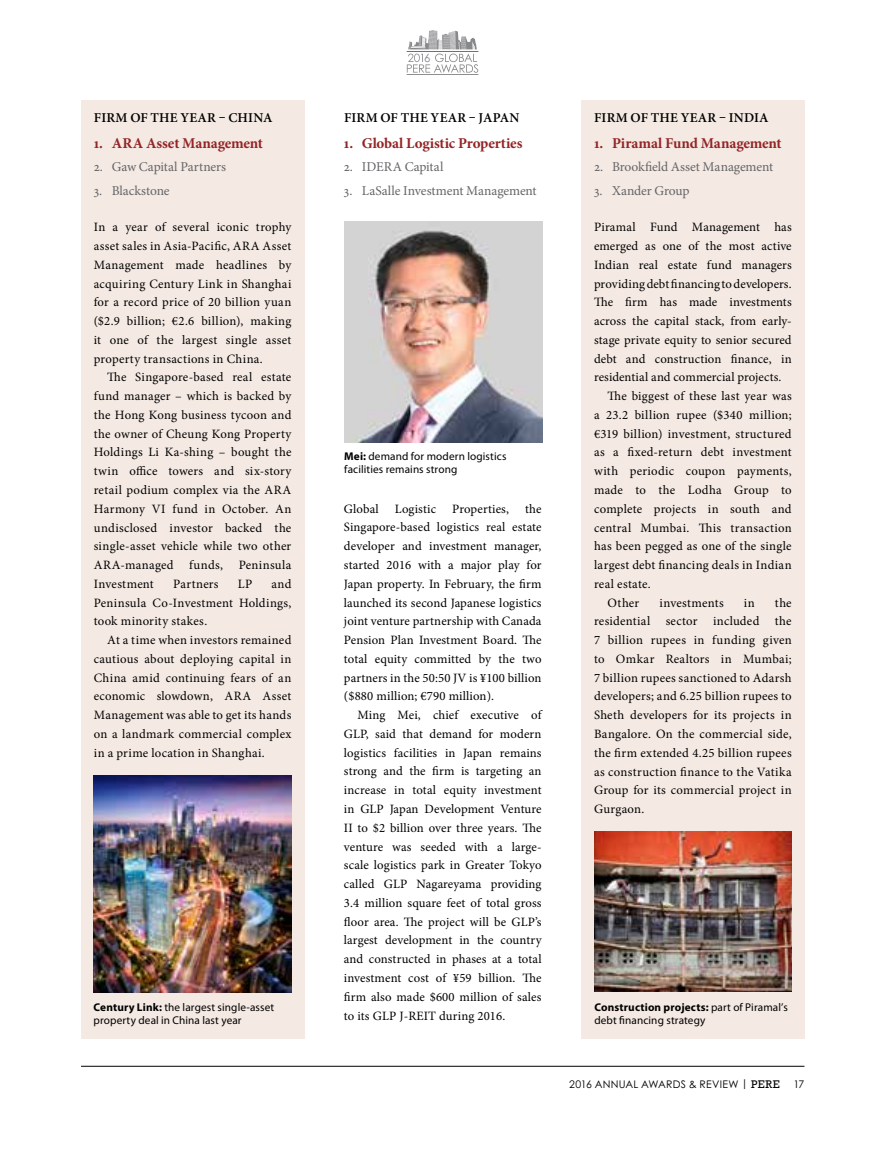
<style>
.page{position:relative;width:872px;height:1149px;background:#fff}
.page>*{position:absolute;margin:0;border:0;box-sizing:border-box;transform-origin:0 0}
.t1{font:700 15px "Minion Pro";letter-spacing:-.01em;color:#932425}
.t2{font:13.5px "Minion Pro";letter-spacing:-.01em;color:#646567}
.t3{font:600 13.5px "Minion Pro";letter-spacing:.015em;color:#000}
.t4{font:12.75px/18.8px "Minion Pro";letter-spacing:.015em;color:#000;text-align:justify}
.t5{font:12.75px "Minion Pro";letter-spacing:.035em;color:#000}
.t6{font:11.4px "Century Gothic Pro";color:#87888a}
.t7{font:11.25px/13.2px "Myriad Pro";letter-spacing:.01em;color:#000}
.t8{font:10.5px "Century Gothic Pro";letter-spacing:.02em;color:#000}
.s1{font-weight:700}
.s2{font-family:"Rockwell Std";font-size:11.25px}
</style>
<div class="page">
<hr style="left:81px;top:1065px;width:723px;height:1px;background:#000">
<hr style="left:407px;top:75px;width:71px;height:1px;background:#707172">
<svg style="left:407px;top:30px;width:71px;height:43px"></svg>
<div style="left:581px;top:100px;width:223px;height:937px;background:#f4e9e3"></div>
<div style="left:81px;top:100px;width:223px;height:937px;background:#f4e9e3"></div>
<img style="left:94px;top:775px;width:198px;height:216px">
<img style="left:594px;top:831px;width:198px;height:160px">
<img style="left:344px;top:221px;width:198px;height:221px">
<p class="t6" style="left:424px;top:51px;width:8px">6</p>
<p class="t3" style="left:94px;top:109px;width:180px">FIRM OF THE YEAR – CHINA</p>
<p class="t1" style="left:94px;top:132px;width:171px">1. ARA Asset Management</p>
<p class="t2" style="left:94px;top:158px;width:134px">2. Gaw Capital Partners</p>
<p class="t2" style="left:94px;top:181px;width:77px">3. Blackstone</p>
<p class="t4" style="left:94px;top:218px;width:199px">In a year of several iconic trophy asset sales in Asia-Pacific, ARA Asset Management made headlines by acquiring Century Link in Shanghai for a record price of 20 billion yuan ($2.9 billion; €2.6 billion), making it one of the largest single asset property transactions in China.</p>
<p class="t4" style="left:94px;top:368px;width:199px;text-indent:14px">The Singapore-based real estate fund manager – which is backed by the Hong Kong business tycoon and the owner of Cheung Kong Property Holdings Li Ka-shing – bought the twin office towers and six-story retail podium complex via the ARA Harmony VI fund in October. An undisclosed investor backed the single-asset vehicle while two other ARA-managed funds, Peninsula Investment</p>
<p class="t3" style="left:344px;top:109px;width:177px">FIRM OF THE YEAR – JAPAN</p>
<p class="t1" style="left:344px;top:132px;width:180px">1. Global Logistic Properties</p>
<p class="t2" style="left:344px;top:158px;width:101px">2. IDERA Capital</p>
<p class="t2" style="left:344px;top:181px;width:194px">3. LaSalle Investment Management</p>
<p class="t3" style="left:594px;top:109px;width:176px">FIRM OF THE YEAR – INDIA</p>
<p class="t1" style="left:594px;top:132px;width:189px">1. Piramal Fund Management</p>
<p class="t2" style="left:594px;top:158px;width:181px">2. Brookfield Asset Management</p>
<p class="t2" style="left:594px;top:181px;width:97px">3. Xander Group</p>
<p class="t4" style="left:594px;top:218px;width:199px">Piramal Fund Management has</p>
<p class="t4" style="left:594px;top:236px;width:199px">emerged as one of the most active</p>
<p class="t4" style="left:594px;top:255px;width:199px">Indian real estate fund managers</p>
<p class="t4" style="left:594px;top:274px;width:199px">providing debt financing to developers.</p>
<p class="t4" style="left:594px;top:293px;width:199px">The firm has made investments</p>
<p class="t4" style="left:594px;top:311px;width:199px">across the capital stack, from early-</p>
<p class="t4" style="left:594px;top:330px;width:199px">stage private equity to senior secured</p>
<p class="t4" style="left:594px;top:349px;width:199px">debt and construction finance, in</p>
<p class="t4" style="left:594px;top:368px;width:189px">residential and commercial projects.</p>
<p class="t4" style="left:607px;top:386px;width:186px">The biggest of these last year was</p>
<p class="t5" style="left:594px;top:406px;width:199px">a 23.2 billion rupee ($340 million;</p>
<p class="t4" style="left:594px;top:424px;width:199px">€319 billion) investment, structured</p>
<p class="t4" style="left:594px;top:443px;width:199px">as a fixed-return debt investment</p>
<p class="t4" style="left:594px;top:461px;width:199px">with periodic coupon payments,</p>
<p class="t4" style="left:594px;top:480px;width:199px">made to the Lodha Group to</p>
<p class="t4" style="left:594px;top:499px;width:199px">complete projects in south and</p>
<p class="t4" style="left:594px;top:518px;width:199px">central Mumbai. This transaction</p>
<p class="t4" style="left:594px;top:536px;width:199px">has been pegged as one of the single</p>
<p class="t4" style="left:594px;top:555px;width:199px">largest debt financing deals in Indian</p>
<p class="t4" style="left:594px;top:574px;width:58px">real estate.</p>
<p class="t4" style="left:607px;top:593px;width:33px">Other</p>
<p class="t4" style="left:659px;top:593px;width:66px">investments</p>
<p class="t4" style="left:744px;top:593px;width:12px">in</p>
<p class="t7" style="left:344px;top:449px;width:164px"><span class="s1">Mei:</span> demand for modern logistics facilities remains strong</p>
<p class="t4" style="left:344px;top:499px;width:199px;text-indent:181px">the Singapore-based logistics real estate developer and investment manager, started 2016 with a major play for Japan property. In February, the firm launched its second Japanese logistics joint venture partnership with Canada Pension Plan Investment Board. The total equity committed by the two partners in the 50:50 JV is ¥100 billion ($880 million; €790 million).</p>
<p class="t4" style="left:344px;top:705px;width:199px;text-indent:14px">Ming Mei, chief executive of GLP, said that demand for modern logistics facilities in Japan remains strong and the firm is targeting an increase in total equity investment in GLP Japan Development Venture II to $2 billion over three years. The venture was seeded with a large&shy;scale logistics park in Greater Tokyo called GLP Nagareyama providing 3.4 million square feet of total gross floor area. The project will be GLP’s largest development in the country and constructed in phases at a total investment cost of ¥59 billion. The firm also made $600 million of sales to its GLP J-REIT during 2016.</p>
<p class="t4" style="left:344px;top:499px;width:36px">Global</p>
<p class="t4" style="left:395px;top:499px;width:43px">Logistic</p>
<p class="t4" style="left:452px;top:499px;width:58px">Properties,</p>
<p class="t4" style="left:94px;top:574px;width:199px;text-indent:178px">and Peninsula Co-Investment Holdings, took minority stakes.</p>
<p class="t4" style="left:94px;top:630px;width:199px;text-indent:14px">At a time when investors remained cautious about deploying capital in China amid continuing fears of an economic slowdown, ARA Asset Management was able to get its hands on a landmark commercial complex in a prime location in Shanghai.</p>
<p class="t4" style="left:173px;top:574px;width:47px">Partners</p>
<p class="t4" style="left:238px;top:574px;width:16px">LP</p>
<p class="t4" style="left:594px;top:593px;width:199px;text-indent:181px">the residential sector included the 7 billion rupees in funding given to Omkar Realtors in Mumbai; 7 billion rupees sanctioned to Adarsh developers; and 6.25 billion rupees to Sheth developers for its projects in Bangalore. On the commercial side, the firm extended 4.25 billion rupees as construction finance to the Vatika Group for its commercial project in Gurgaon.</p>
<p class="t7" style="left:93px;top:999px;width:182px"><span class="s1">Century Link:</span> the largest single-asset property deal in China last year</p>
<p class="t7" style="left:594px;top:999px;width:195px"><span class="s1">Construction projects:</span> part of Piramal’s debt financing strategy</p>
<p class="t8" style="left:569px;top:1077px;width:237px">2016 ANNUAL AWARDS &amp; REVIEW | <span class="s2">PERE</span> 17</p>
</div>
